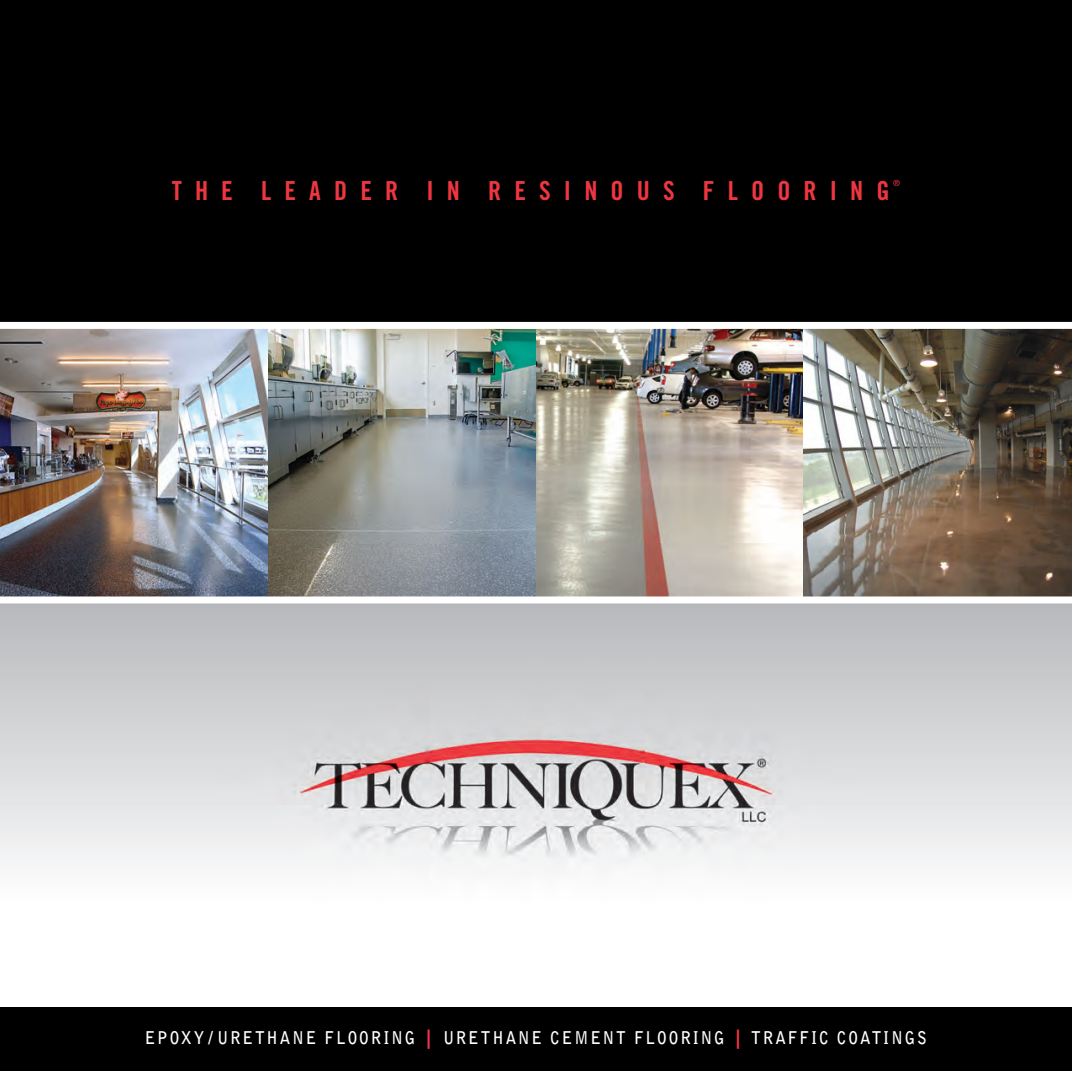
<style>
.page{position:relative;width:1072px;height:1071px;background:#fff}
.page>*{position:absolute;margin:0;border:0;box-sizing:border-box;transform-origin:0 0}
.t1{font:26.25px "Trade Gothic Bold Cond Twenty";letter-spacing:.5em;color:#ee3640}
.t2{font:700 17.5px "Bell Gothic";letter-spacing:.125em;color:#fff;scale:.9 1}
.t3{font:8.4px "Helvetica";color:#ee3640}
.s1{font-weight:900;font-size:19.25px;color:#ee3640}
</style>
<div class="page">
<img style="left:0;top:603px;width:1071px;height:267px">
<div style="left:0;top:0;width:1071px;height:480px;background:#000"></div>
<img style="left:0;top:329px;width:268px;height:267px">
<img style="left:268px;top:329px;width:268px;height:267px">
<img style="left:536px;top:329px;width:267px;height:267px">
<img style="left:803px;top:329px;width:268px;height:267px">
<div style="left:0;top:322px;width:1071px;height:7px;background:#fff"></div>
<div style="left:0;top:1008px;width:1071px;height:63px;background:#000"></div>
<h1 class="t1" style="left:172px;top:181px;width:719px">THE LEADER IN RESINOUS FLOORING</h1>
<p class="t3" style="left:893px;top:180px;width:8px">®</p>
<p class="t2" style="left:145px;top:1031px;width:870px">EPOXY / URETHANE FLOORING <span class="s1">|</span> URETHANE CEMENT FLOORING <span class="s1">|</span> TRAFFIC COATINGS</p>
</div>
